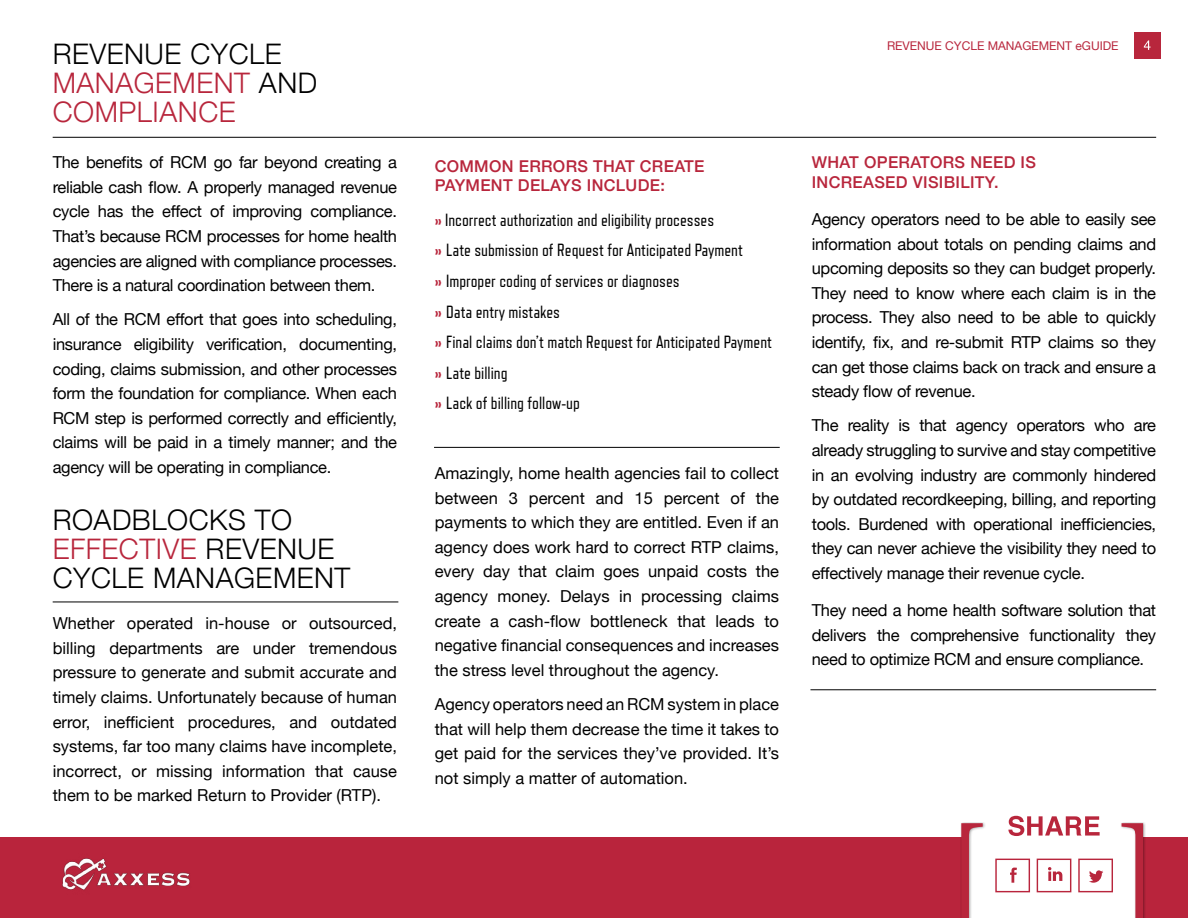
<style>
.page{position:relative;width:1188px;height:918px;background:#fff}
.page>*{position:absolute;margin:0;border:0;box-sizing:border-box;transform-origin:0 0}
.t1{font:126px "Minion Pro";color:#b8263c}
.t2{font:300 28.35px/28.8px "Helvetica Neue";letter-spacing:.02em;color:#000}
.t3{font:300 28.35px/28.8px "Helvetica Neue";letter-spacing:.02em;color:#b8263c}
.t4{font:17.7px/30.6px "Refrigerator Deluxe";color:#000}
.t5{font:16.5px/24.6px "Helvetica Neue";letter-spacing:-.02em;color:#000;text-align:justify}
.t6{font:500 16.35px/20px "Helvetica Neue";letter-spacing:.02em;color:#b8263c}
.t7{font:12px "Helvetica Neue";color:#b8263c}
.s1{color:#000}
.s2{color:#b8263c}
.s3{font-family:"Abadi";font-weight:800;font-stretch:condensed;color:#b8263c}
</style>
<div class="page">
<div style="left:1134px;top:32px;width:27px;height:27px;background:#b8263c"></div>
<svg style="left:1144px;top:40px;width:7px;height:10px"></svg>
<hr style="left:53px;top:137px;width:1103px;height:1px;background:#000">
<hr style="left:53px;top:602px;width:345px;height:1px;background:#000">
<hr style="left:434px;top:447px;width:346px;height:1px;background:#000">
<hr style="left:810px;top:689px;width:346px;height:1px;background:#000">
<div style="left:0;top:837px;width:1188px;height:81px;background:#b9243c"></div>
<svg style="left:1008px;top:816px;width:92px;height:6px"></svg>
<div style="left:960px;top:822px;width:186px;height:96px;background:#000;opacity:.4"></div>
<img style="left:62px;top:858px;width:128px;height:32px">
<div style="left:995px;top:859px;width:35px;height:33px;background:#fff;border:1px solid #b9243c"></div>
<svg style="left:1010px;top:868px;width:7px;height:15px"></svg>
<div style="left:1037px;top:859px;width:34px;height:33px;background:#fff;border:1px solid #b8263c"></div>
<svg style="left:1048px;top:867px;width:14px;height:14px"></svg>
<div style="left:1078px;top:859px;width:35px;height:33px;background:#fff;border:1px solid #b8263c"></div>
<svg style="left:1089px;top:870px;width:14px;height:13px"></svg>
<h2 class="t3" style="left:53px;top:38px;width:266px"><span class="s1">REVENUE CYCLE<br></span>MANAGEMENT <span class="s1">AND<br></span>COMPLIANCE</h2>
<p class="t5" style="left:53px;top:151px;width:346px">The benefits of RCM go far beyond creating a reliable cash flow. A properly managed revenue cycle has the effect of improving compliance.<br>That’s because RCM processes for home health agencies are aligned with compliance processes.<br>There is a natural coordination between them.</p>
<p class="t5" style="left:53px;top:308px;width:346px">All of the RCM effort that goes into scheduling, insurance eligibility verification, documenting, coding, claims submission, and other processes form the foundation for compliance. When each RCM step is performed correctly and efficiently, claims will be paid in a timely manner; and the agency will be operating in compliance.</p>
<h2 class="t2" style="left:53px;top:503px;width:299px">ROADBLOCKS TO<br><span class="s2">EFFECTIVE</span> REVENUE<br>CYCLE MANAGEMENT</h2>
<p class="t5" style="left:53px;top:612px;width:346px">Whether operated in-house or outsourced, billing departments are under tremendous pressure to generate and submit accurate and timely claims. Unfortunately because of human error, inefficient procedures, and outdated systems, far too many claims have incomplete, incorrect, or missing information that cause them to be marked Return to Provider (RTP).</p>
<p class="t7" style="left:887px;top:37px;width:233px">REVENUE CYCLE MANAGEMENT eGUIDE</p>
<p class="t6" style="left:435px;top:154px;width:271px">COMMON ERRORS THAT CREATE<br>PAYMENT DELAYS INCLUDE:</p>
<p class="t4" style="left:435px;top:204px;width:339px"><span class="s3">»</span> Incorrect authorization and eligibility processes<br><span class="s3">»</span> Late submission of Request for Anticipated Payment<br><span class="s3">»</span> Improper coding of services or diagnoses<br><span class="s3">»</span> Data entry mistakes<br><span class="s3">»</span> Final claims don’t match Request for Anticipated Payment <span class="s3">»</span> Late billing<br><span class="s3">»</span> Lack of billing follow-up</p>
<p class="t5" style="left:435px;top:462px;width:346px">Amazingly, home health agencies fail to collect between 3 percent and 15 percent of the payments to which they are entitled. Even if an agency does work hard to correct RTP claims, every day that claim goes unpaid costs the agency money. Delays in processing claims create a cash-flow bottleneck that leads to negative financial consequences and increases the stress level throughout the agency.</p>
<p class="t5" style="left:435px;top:693px;width:346px">Agency operators need an RCM system in place that will help them decrease the time it takes to get paid for the services they’ve provided. It’s not simply a matter of automation.</p>
<p class="t6" style="left:812px;top:151px;width:226px">WHAT OPERATORS NEED IS<br>INCREASED VISIBILITY.</p>
<p class="t5" style="left:812px;top:208px;width:346px">Agency operators need to be able to easily see information about totals on pending claims and upcoming deposits so they can budget properly.<br>They need to know where each claim is in the process. They also need to be able to quickly identify, fix, and re-submit RTP claims so they can get those claims back on track and ensure a steady flow of revenue.</p>
<p class="t5" style="left:812px;top:414px;width:346px">The reality is that agency operators who are already struggling to survive and stay competitive in an evolving industry are commonly hindered by outdated recordkeeping, billing, and reporting tools. Burdened with operational inefficiencies, they can never achieve the visibility they need to effectively manage their revenue cycle.</p>
<p class="t5" style="left:812px;top:599px;width:346px">They need a home health software solution that delivers the comprehensive functionality they need to optimize RCM and ensure compliance.</p>
<h1 class="t1" style="left:946px;top:787px;width:213px">[ ]</h1>
</div>
